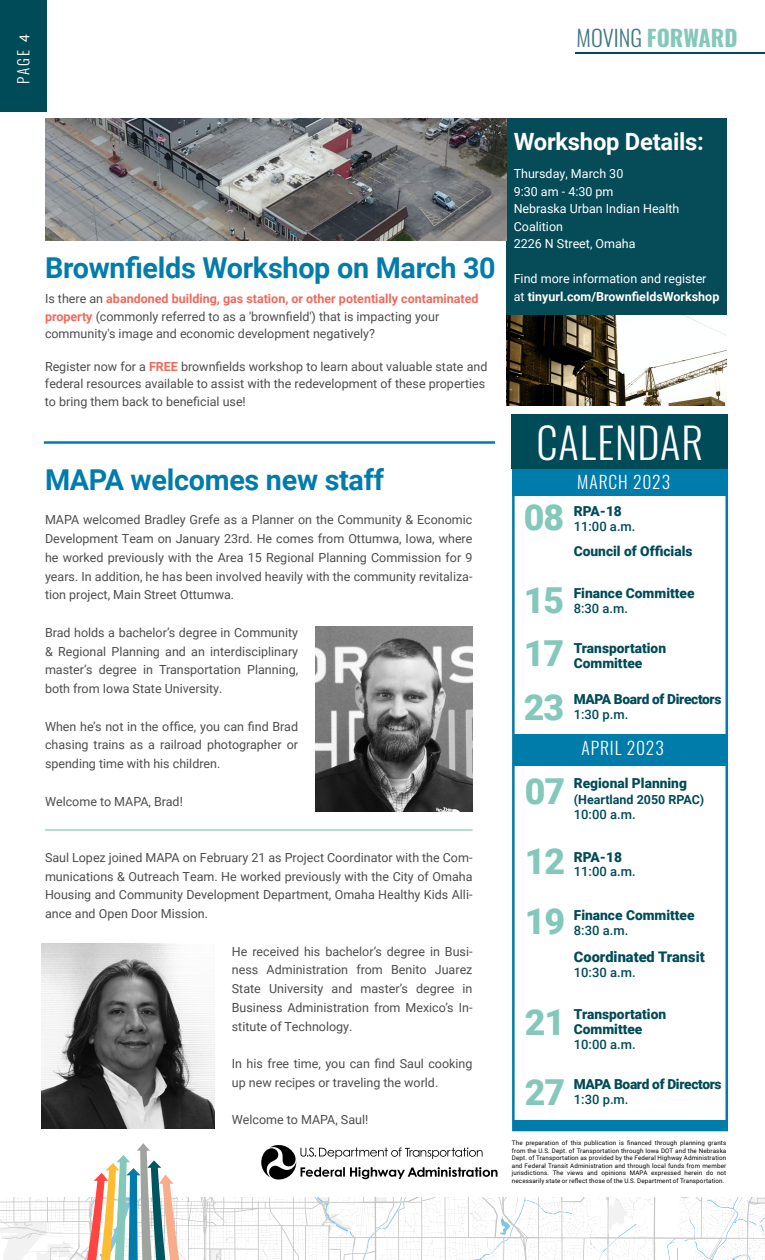
<style>
.page{position:relative;width:765px;height:1260px;background:#fff}
.page>*{position:absolute;margin:0;border:0;box-sizing:border-box;transform-origin:0 0}
.t1{font:300 42.5px "Oswald";letter-spacing:.02em;color:#fff}
.t2{font:900 35.75px/53.1px "Roboto";letter-spacing:-.025em;color:#83c8bb}
.t3{font:700 28.75px "Roboto";letter-spacing:-.01em;color:#017cab}
.t4{font:700 28.75px "Roboto";letter-spacing:-.01em;color:#007cab}
.t5{font:700 23.75px "Roboto";letter-spacing:-.01em;color:#fff}
.t6{font:700 22.5px "Oswald";color:#84c8bb}
.t7{font:300 17.5px "Oswald";letter-spacing:.05em;color:#fff}
.t8{font:300 15px "Oswald";color:#fff}
.t9{font:900 14.62px "Roboto";color:#004b58}
.t10{font:900 13.75px/15px "Roboto";color:#004b58}
.t11{font:900 13.75px "Roboto";letter-spacing:-.025em;color:#004b58}
.t12{font:500 13px "Roboto";color:#004b58}
.t13{font:12.5px/18.8px "Roboto";color:#4d4d4f;text-align:justify}
.t14{font:12.5px/17.5px "Roboto";color:#fff}
.t15{font:700 12.5px "Roboto";color:#004b58}
.t16{font:6.25px/7.5px "Roboto";letter-spacing:.02em;color:#000;text-align:justify}
.s1{font-family:"Myriad Pro";font-weight:400}
.s2{font-weight:300;color:#407882}
.s3{font-weight:700;color:#f2695b}
.s4{font-weight:700}
</style>
<div class="page">
<div style="left:506px;top:119px;width:220px;height:286px;background:#054b58"></div>
<div style="left:512px;top:424px;width:216px;height:707px;border:2px solid #007cab"></div>
<div style="left:512px;top:464px;width:214px;height:31px;background:#007cab"></div>
<div style="left:514px;top:734px;width:214px;height:31px;background:#007cab"></div>
<div style="left:512px;top:414px;width:216px;height:55px;background:#004b58"></div>
<div style="left:513px;top:1120px;width:214px;height:10px;background:#007cab"></div>
<div style="left:0;top:0;width:46px;height:111px;background:#004b58"></div>
<hr style="left:575px;top:53px;width:190px;height:1px;background:#004b58">
<hr style="left:45px;top:829px;width:428px;height:2px;background:#83c8bb">
<img style="left:42px;top:943px;width:173px;height:186px">
<img style="left:315px;top:627px;width:157px;height:184px">
<svg style="left:0;top:1143px;width:765px;height:117px"></svg>
<img style="left:46px;top:119px;width:460px;height:121px">
<img style="left:506px;top:315px;width:220px;height:91px">
<hr style="left:44px;top:441px;width:451px;height:3px;background:#007cab">
<p class="t8" style="left:10px;top:84px;width:51px;rotate:-90deg">PAGE <span class="s1">4</span></p>
<h3 class="t6" style="left:577px;top:26px;width:163px"><span class="s2">MOVING</span> FORWARD</h3>
<h3 class="t3" style="left:45px;top:248px;width:452px">Brownfields Workshop on March 30</h3>
<p class="t13" style="left:45px;top:290px;width:435px;line-height:17.5px;text-align:left">Is there an <span class="s3">abandoned building, gas station, or other potentially contaminated property</span> (commonly referred to as a 'brownfield') that is impacting your community's image and economic development negatively?</p>
<p class="t13" style="left:45px;top:357px;width:444px;line-height:17.5px;text-align:left">Register now for a <span class="s3">FREE</span> brownfields workshop to learn about valuable state and federal resources available to assist with the redevelopment of these properties to bring them back to beneficial use!</p>
<h3 class="t4" style="left:45px;top:459px;width:341px">MAPA welcomes new staff</h3>
<p class="t13" style="left:45px;top:510px;width:429px">MAPA welcomed Bradley Grefe as a Planner on the Community &amp; Economic Development Team on January 23rd. He comes from Ottumwa, Iowa, where he worked previously with the Area 15 Regional Planning Commission for 9 years. In addition, he has been involved heavily with the community revitaliza&shy;tion project, Main Street Ottumwa.</p>
<p class="t13" style="left:45px;top:623px;width:255px">Brad holds a bachelor’s degree in Community &amp; Regional Planning and an interdisciplinary master’s degree in Transportation Planning, both from Iowa State University.</p>
<p class="t13" style="left:45px;top:716px;width:255px">When he’s not in the office, you can find Brad chasing trains as a railroad photographer or spending time with his children.</p>
<p class="t13" style="left:45px;top:791px;width:139px">Welcome to MAPA, Brad!</p>
<p class="t13" style="left:45px;top:848px;width:429px">Saul Lopez joined MAPA on February 21 as Project Coordinator with the Com&shy;munications &amp; Outreach Team. He worked previously with the City of Omaha Housing and Community Development Department, Omaha Healthy Kids Alli&shy;ance and Open Door Mission.</p>
<p class="t13" style="left:232px;top:941px;width:242px">He received his bachelor’s degree in Busi&shy;ness Administration from Benito Juarez State University and master’s degree in Business Administration from Mexico’s In&shy;stitute of Technology.</p>
<p class="t13" style="left:232px;top:1054px;width:242px">In his free time, you can find Saul cooking up new recipes or traveling the world.</p>
<p class="t13" style="left:232px;top:1110px;width:138px">Welcome to MAPA, Saul!</p>
<h3 class="t5" style="left:514px;top:125px;width:192px">Workshop Details:</h3>
<p class="t14" style="left:514px;top:164px;width:167px">Thursday, March 30<br>9:30 am - 4:30 pm<br>Nebraska Urban Indian Health<br>Coalition<br>2226 N Street, Omaha</p>
<p class="t14" style="left:514px;top:269px;width:207px">Find more information and register at <span class="s4">tinyurl.com/BrownfieldsWorkshop</span></p>
<h1 class="t1" style="left:537px;top:405px;width:168px">CALENDAR</h1>
<h2 class="t2" style="left:524px;top:489px;width:42px">08</h2>
<h2 class="t2" style="left:524px;top:573px;width:42px;text-align:justify">15<br>17<br>23</h2>
<h2 class="t2" style="left:525px;top:755px;width:42px;line-height:70px">07<br>12</h2>
<h2 class="t2" style="left:525px;top:893px;width:42px">19</h2>
<h2 class="t2" style="left:525px;top:986px;width:42px;line-height:70px">21<br>27</h2>
<h3 class="t7" style="left:577px;top:466px;width:94px">MARCH 2023</h3>
<p class="t10" style="left:574px;top:503px;width:50px">RPA-18</p>
<p class="t12" style="left:574px;top:517px;width:63px">11:00 a.m.</p>
<p class="t10" style="left:574px;top:543px;width:120px">Council of Officials</p>
<p class="t10" style="left:574px;top:585px;width:122px">Finance Committee</p>
<p class="t12" style="left:574px;top:599px;width:56px">8:30 a.m.</p>
<p class="t10" style="left:574px;top:640px;width:94px">Transportation<br>Committee</p>
<p class="t11" style="left:574px;top:690px;width:149px">MAPA Board of Directors</p>
<p class="t12" style="left:574px;top:706px;width:56px">1:30 p.m.</p>
<h3 class="t7" style="left:582px;top:732px;width:84px">APRIL 2023</h3>
<p class="t10" style="left:574px;top:775px;width:115px">Regional Planning</p>
<p class="t15" style="left:574px;top:791px;width:132px">(Heartland 2050 RPAC)</p>
<p class="t12" style="left:574px;top:805px;width:63px">10:00 a.m.</p>
<p class="t10" style="left:574px;top:849px;width:50px">RPA-18</p>
<p class="t12" style="left:574px;top:863px;width:63px">11:00 a.m.</p>
<p class="t10" style="left:574px;top:907px;width:122px">Finance Committee</p>
<p class="t12" style="left:574px;top:921px;width:56px">8:30 a.m.</p>
<p class="t9" style="left:574px;top:947px;width:132px">Coordinated Transit</p>
<p class="t12" style="left:574px;top:964px;width:63px">10:30 a.m.</p>
<p class="t10" style="left:574px;top:1006px;width:94px">Transportation<br>Committee</p>
<p class="t12" style="left:574px;top:1035px;width:63px">10:00 a.m.</p>
<p class="t11" style="left:574px;top:1074px;width:149px">MAPA Board of Directors</p>
<p class="t12" style="left:574px;top:1090px;width:56px">1:30 p.m.</p>
<p class="t16" style="left:512px;top:1139px;width:216px">The preparation of this publication is financed through planning grants from the U.S. Dept. of Transportation through Iowa DOT and the Nebraska Dept. of Transportation as provided by the Federal Highway Administration and Federal Transit Administration and through local funds from member jurisdictions. The views and opinions MAPA expressed herein do not necessarily state or reflect those of the U.S. Department of Transportation.</p>
</div>
